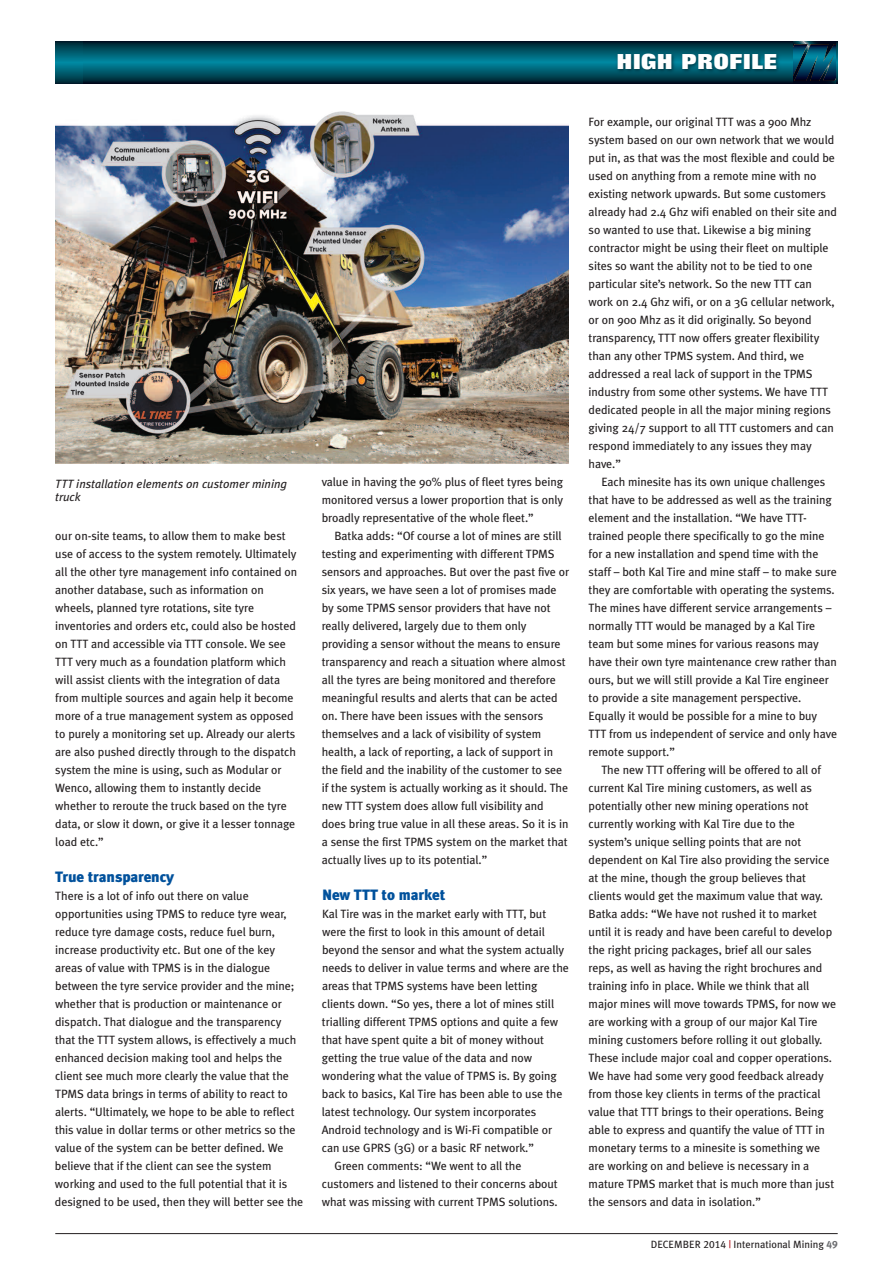
<style>
.page{position:relative;width:893px;height:1263px;background:#fff}
.page>*{position:absolute;margin:0;border:0;box-sizing:border-box;transform-origin:0 0}
.t1{font:800 21px "Folio BT";color:#fff}
.t2{font:900 15px "Meta Plus";letter-spacing:-.005em;color:#01519c}
.t3{font:12px/18px "Meta Plus";letter-spacing:-.005em;color:#231f20}
.t4{font:italic 12px/13.5px "Meta Plus";color:#231f20}
.t5{font:10.5px "Meta Plus";color:#231f20}
.s1{font-family:"Meta Plus Book Caps"}
.s2{color:#b00d15}
.s3{font-family:"Meta Plus Bold Caps";color:#6c6d70}
</style>
<div class="page">
<img style="left:55px;top:111px;width:513px;height:352px">
<svg style="left:55px;top:41px;width:29px;height:43px"></svg>
<img style="left:84px;top:41px;width:754px;height:43px">
<svg style="left:793px;top:41px;width:43px;height:43px;background:#073f58"></svg>
<hr style="left:55px;top:1233px;width:783px;height:1px;background:#231f20">
<p class="t4" style="left:55px;top:477px;width:233px">TTT installation elements on customer mining truck</p>
<p class="t3" style="left:55px;top:527px;width:243px">our on-site teams, to allow them to make best use of access to the system remotely. Ultimately all the other tyre management info contained on another database, such as information on wheels, planned tyre rotations, site tyre inventories and orders etc, could also be hosted on TTT and accessible via TTT console. We see TTT very much as a foundation platform which will assist clients with the integration of data from multiple sources and again help it become more of a true management system as opposed to purely a monitoring set up. Already our alerts are also pushed directly through to the dispatch system the mine is using, such as Modular or Wenco, allowing them to instantly decide whether to reroute the truck based on the tyre data, or slow it down, or give it a lesser tonnage load etc.”</p>
<p class="t2" style="left:55px;top:868px;width:120px">True transparency</p>
<p class="t3" style="left:55px;top:887px;width:250px">There is a lot of info out there on value opportunities using TPMS to reduce tyre wear, reduce tyre damage costs, reduce fuel burn, increase productivity etc. But one of the key areas of value with TPMS is in the dialogue between the tyre service provider and the mine; whether that is production or maintenance or dispatch. That dialogue and the transparency that the TTT system allows, is effectively a much enhanced decision making tool and helps the client see much more clearly the value that the TPMS data brings in terms of ability to react to alerts. “Ultimately, we hope to be able to reflect this value in dollar terms or other metrics so the value of the system can be better defined. We believe that if the client can see the system working and used to the full potential that it is designed to be used, then they will better see the</p>
<p class="t3" style="left:322px;top:473px;width:243px;text-align:justify">value in having the 90% plus of fleet tyres being monitored versus a lower proportion that is only broadly representative of the whole fleet.”</p>
<p class="t3" style="left:322px;top:527px;width:249px;text-indent:13px">Batka adds: “Of course a lot of mines are still testing and experimenting with different TPMS sensors and approaches. But over the past five or six years, we have seen a lot of promises made by some TPMS sensor providers that have not really delivered, largely due to them only providing a sensor without the means to ensure transparency and reach a situation where almost all the tyres are being monitored and therefore meaningful results and alerts that can be acted on. There have been issues with the sensors themselves and a lack of visibility of system health, a lack of reporting, a lack of support in the field and the inability of the customer to see if the system is actually working as it should. The new TTT system does allow full visibility and does bring true value in all these areas. So it is in a sense the first TPMS system on the market that actually lives up to its potential.”</p>
<p class="t2" style="left:322px;top:886px;width:125px">New TTT to market</p>
<p class="t3" style="left:322px;top:905px;width:226px">Kal Tire was in the market early with TTT, but</p>
<p class="t3" style="left:322px;top:923px;width:225px">were the first to look in this amount of detail</p>
<p class="t3" style="left:322px;top:941px;width:244px">beyond the sensor and what the system actually</p>
<p class="t3" style="left:322px;top:959px;width:248px">needs to deliver in value terms and where are the</p>
<p class="t3" style="left:322px;top:977px;width:217px">areas that TPMS systems have been letting</p>
<p class="t3" style="left:322px;top:995px;width:234px">clients down. “So yes, there a lot of mines still</p>
<p class="t3" style="left:322px;top:1013px;width:238px">trialling different TPMS options and quite a few</p>
<p class="t3" style="left:322px;top:1031px;width:224px">that have spent quite a bit of money without</p>
<p class="t3" style="left:322px;top:1049px;width:212px">getting the true value of the data and now</p>
<p class="t3" style="left:322px;top:1067px;width:237px">wondering what the value of TPMS is. By going</p>
<p class="t3" style="left:322px;top:1085px;width:242px">back to basics, Kal Tire has been able to use the</p>
<p class="t3" style="left:322px;top:1103px;width:216px">latest technology. Our system incorporates</p>
<p class="t3" style="left:322px;top:1121px;width:232px">Android technology and is Wi-Fi compatible or</p>
<p class="t3" style="left:322px;top:1139px;width:214px">can use GPRS (3G) or a basic RF network.”</p>
<p class="t3" style="left:335px;top:1157px;width:188px">Green comments: “We went to all the</p>
<p class="t3" style="left:322px;top:1175px;width:238px">customers and listened to their concerns about</p>
<p class="t3" style="left:322px;top:1193px;width:237px">what was missing with current TPMS solutions.</p>
<h1 class="t1" style="left:617px;top:54px;width:163px">HIGH PROFILE</h1>
<p class="t3" style="left:589px;top:113px;width:250px">For example, our original TTT was a 900 Mhz system based on our own network that we would put in, as that was the most flexible and could be used on anything from a remote mine with no existing network upwards. But some customers already had 2.4 Ghz wifi enabled on their site and so wanted to use that. Likewise a big mining contractor might be using their fleet on multiple sites so want the ability not to be tied to one particular site’s network. So the new TTT can work on 2.4 Ghz wifi, or on a 3G cellular network, or on 900 Mhz as it did originally. So beyond transparency, TTT now offers greater flexibility than any other TPMS system. And third, we addressed a real lack of support in the TPMS industry from some other systems. We have TTT dedicated people in all the major mining regions giving 24/7 support to all TTT customers and can respond immediately to any issues they may have.”</p>
<p class="t3" style="left:589px;top:473px;width:250px;text-indent:13px">Each minesite has its own unique challenges that have to be addressed as well as the training element and the installation. “We have TTT&shy;trained people there specifically to go the mine for a new installation and spend time with the staff – both Kal Tire and mine staff – to make sure they are comfortable with operating the systems.<br>The mines have different service arrangements – normally TTT would be managed by a Kal Tire team but some mines for various reasons may have their own tyre maintenance crew rather than ours, but we will still provide a Kal Tire engineer to provide a site management perspective.<br>Equally it would be possible for a mine to buy TTT from us independent of service and only have remote support.”</p>
<p class="t3" style="left:589px;top:761px;width:249px;text-indent:13px">The new TTT offering will be offered to all of current Kal Tire mining customers, as well as potentially other new mining operations not currently working with Kal Tire due to the system’s unique selling points that are not dependent on Kal Tire also providing the service at the mine, though the group believes that clients would get the maximum value that way.<br>Batka adds: “We have not rushed it to market until it is ready and have been careful to develop the right pricing packages, brief all our sales reps, as well as having the right brochures and training info in place. While we think that all major mines will move towards TPMS, for now we are working with a group of our major Kal Tire mining customers before rolling it out globally.<br>These include major coal and copper operations.<br>We have had some very good feedback already from those key clients in terms of the practical value that TTT brings to their operations. Being able to express and quantify the value of TTT in monetary terms to a minesite is something we are working on and believe is necessary in a mature TPMS market that is much more than just the sensors and data in isolation.”</p>
<p class="t5" style="left:651px;top:1238px;width:188px"><span class="s1">DECEMBER 2014</span> <span class="s2">|</span> International Mining <span class="s3">49</span></p>
</div>
